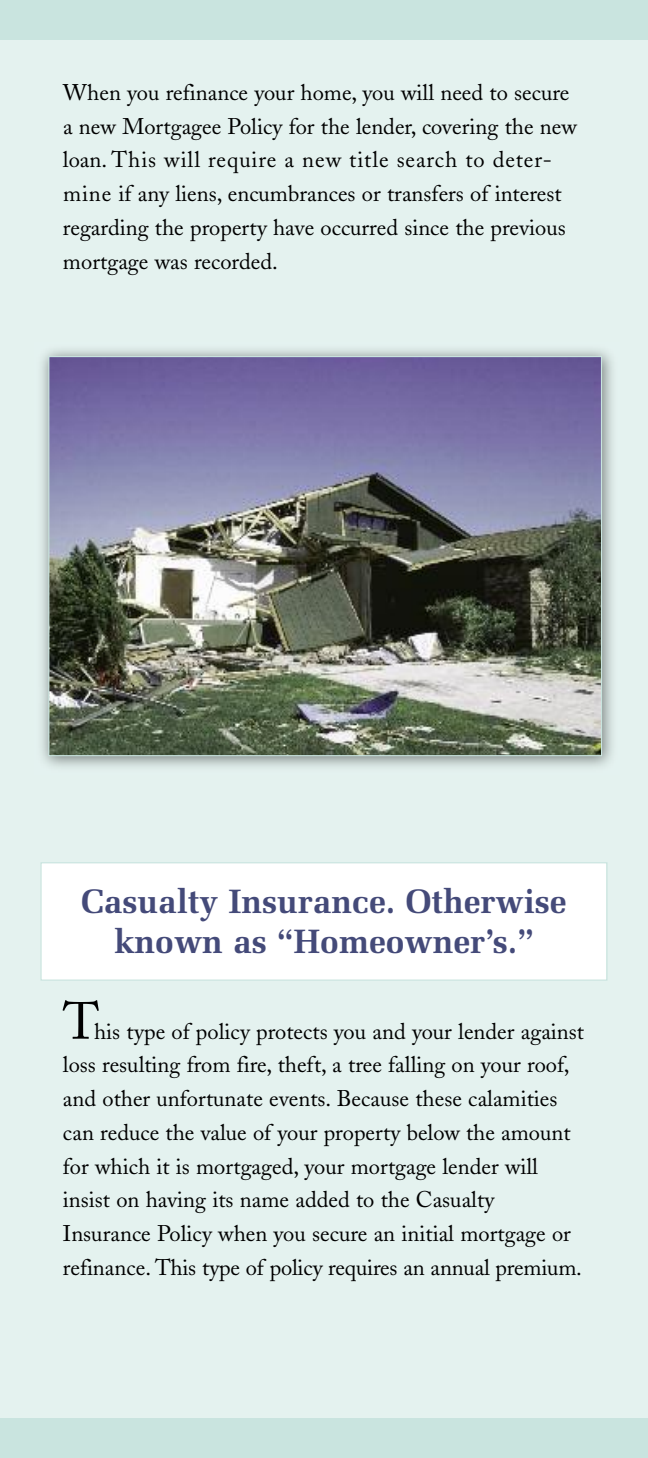
<style>
.page{position:relative;width:648px;height:1458px;background:#e4f2ef}
.page>*{position:absolute;margin:0;border:0;box-sizing:border-box;transform-origin:0 0}
.t1{font:51.75px "Adobe Caslon";color:#000}
.t2{font:700 33.75px/40.5px "Melior";color:#444a79;text-align:center}
.t3{font:22.5px/33.8px "Adobe Caslon";color:#000}
</style>
<div class="page">
<div style="left:0;top:0;width:648px;height:40px;background:#c9e4df"></div>
<div style="left:0;top:1418px;width:648px;height:40px;background:#c9e4df"></div>
<img style="left:50px;top:358px;width:550px;height:396px">
<div style="left:42px;top:863px;width:564px;height:117px;background:#fff"></div>
<div style="left:40px;top:862px;width:568px;height:119px;border:1px solid #c9e4df"></div>
<p class="t3" style="left:63px;top:78px;width:516px">When you refinance your home, you will need to secure a new Mortgagee Policy for the lender, covering the new loan. This will require a new title search to deter&shy;mine if any liens, encumbrances or transfers of interest regarding the property have occurred since the previous mortgage was recorded.</p>
<h2 class="t2" style="left:81px;top:881px;width:487px">Casualty Insurance. Otherwise known as “Homeowner’s.”</h2>
<h1 class="t1" style="left:63px;top:1002px;width:38px">T</h1>
<p class="t3" style="left:63px;top:1017px;width:523px;text-indent:31px">his type of policy protects you and your lender against loss resulting from fire, theft, a tree falling on your roof, and other unfortunate events. Because these calamities can reduce the value of your property below the amount for which it is mortgaged, your mortgage lender will insist on having its name added to the Casualty Insurance Policy when you secure an initial mortgage or refinance. This type of policy requires an annual premium.</p>
</div>
